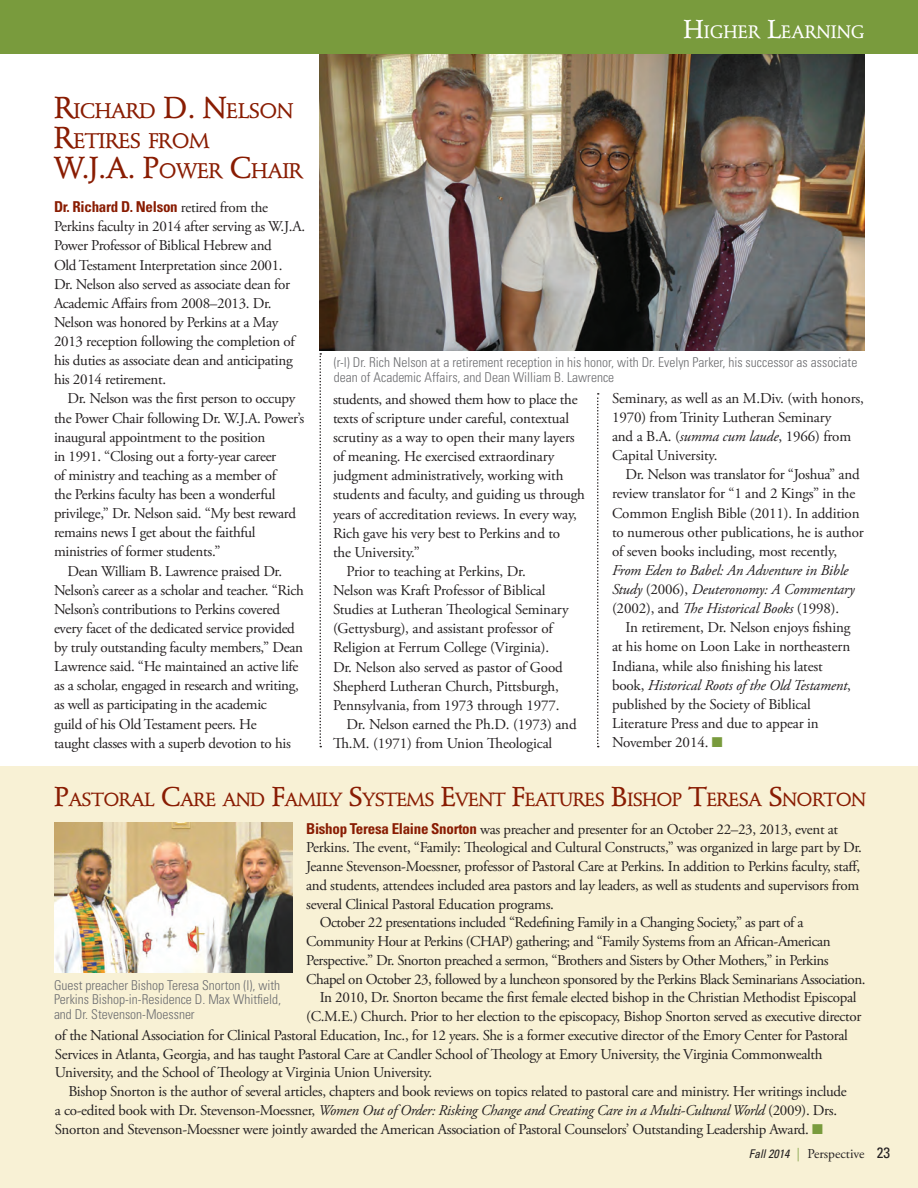
<style>
.page{position:relative;width:918px;height:1188px;background:#fff}
.page>*{position:absolute;margin:0;border:0;box-sizing:border-box;transform-origin:0 0}
.t1{font:500 30px "Stempel Schneidler";color:#891c02}
.t2{font:500 21px/30px "Stempel Schneidler";letter-spacing:-.03em;color:#891c02}
.t3{font:500 18.9px "Stempel Schneidler";letter-spacing:-.035em;color:#891c02}
.t4{font:500 17.85px "Stempel Schneidler";color:#fff}
.t5{font:15px/19.2px "Adobe Garamond Pro";letter-spacing:-.02em;color:#231f20}
.t6{font:italic 15px/19.2px "Adobe Garamond Pro";letter-spacing:-.02em;color:#231f20}
.t7{font:700 condensed 15px "Univers LT Std";letter-spacing:-.02em;color:#891c02}
.t8{font:300 condensed 13.5px/14.2px "Univers LT Std";color:#6c6d70;text-align:justify}
.t9{font:13.5px "Adobe Garamond Pro";color:#231f20}
.s1{font-size:30px}
.s2{font-size:21px}
.s3{font-family:"Adobe Garamond Pro";font-weight:400;font-stretch:normal;color:#231f20}
.s4{font-size:25.5px}
.s5{font-style:italic}
.s6{font-style:normal}
.s7{color:#799b3d}
.s8{font-size:27px}
.s9{font-family:"Univers LT Std";font-weight:700;font-stretch:condensed;color:#891c02}
.s10{font-family:"Univers LT Std";font-style:italic;font-stretch:condensed;font-size:12px}
.s11{font-family:"Univers LT Std";font-weight:300;font-stretch:condensed;color:#799b3d}
.s12{font-family:"Univers LT Std";font-stretch:condensed;font-size:15px}
</style>
<div class="page">
<div style="left:0;top:767px;width:918px;height:421px;background:#f8f1d5"></div>
<div style="left:0;top:0;width:918px;height:54px;background:#799b3d"></div>
<img style="left:320px;top:54px;width:545px;height:297px">
<img style="left:54px;top:823px;width:239px;height:150px">
<svg style="left:597px;top:393px;width:2px;height:354px"></svg>
<svg style="left:320px;top:353px;width:1px;height:394px"></svg>
<h2 class="t2" style="left:54px;top:96px;width:241px"><span class="s1">R</span>ICHARD <span class="s1">D. N</span>ELSON<br><span class="s1">R</span>ETIRES FROM</h2>
<h1 class="t1" style="left:54px;top:149px;width:250px">W.J.A. P<span class="s2">OWER</span> C<span class="s2">HAIR</span></h1>
<p class="t7" style="left:54px;top:198px;width:216px">Dr. Richard D. Nelson <span class="s3">retired from the</span></p>
<p class="t5" style="left:54px;top:217px;width:253px">Perkins faculty in 2014 after serving as W.J.A.<br>Power Professor of Biblical Hebrew and<br>Old Testament Interpretation since 2001.<br>Dr. Nelson also served as associate dean for Academic Affairs from 2008–2013. Dr.<br>Nelson was honored by Perkins at a May 2013 reception following the completion of his duties as associate dean and anticipating his 2014 retirement.</p>
<p class="t5" style="left:54px;top:390px;width:252px;text-indent:14px">Dr. Nelson was the first person to occupy the Power Chair following Dr. W.J.A. Power’s inaugural appointment to the position<br>in 1991. “Closing out a forty-year career<br>of ministry and teaching as a member of<br>the Perkins faculty has been a wonderful privilege,” Dr. Nelson said. “My best reward remains news I get about the faithful ministries of former students.”</p>
<p class="t5" style="left:54px;top:562px;width:251px;text-indent:14px">Dean William B. Lawrence praised Dr.<br>Nelson’s career as a scholar and teacher. “Rich Nelson’s contributions to Perkins covered every facet of the dedicated service provided by truly outstanding faculty members,” Dean Lawrence said. “He maintained an active life as a scholar, engaged in research and writing, as well as participating in the academic<br>guild of his Old Testament peers. He<br>taught classes with a superb devotion to his</p>
<p class="t4" style="left:683px;top:21px;width:183px"><span class="s4">H</span>IGHER <span class="s4">L</span>EARNING</p>
<p class="t8" style="left:334px;top:355px;width:525px;line-height:15px">(r-l) Dr. Rich Nelson at a retirement reception in his honor, with Dr. Evelyn Parker, his successor as associate dean of Academic Affairs, and Dean William B. Lawrence</p>
<p class="t5" style="left:333px;top:390px;width:246px">students, and showed them how to place the</p>
<p class="t5" style="left:333px;top:409px;width:238px">texts of scripture under careful, contextual</p>
<p class="t5" style="left:333px;top:428px;width:243px">scrutiny as a way to open their many layers</p>
<p class="t5" style="left:333px;top:447px;width:223px">of meaning. He exercised extraordinary</p>
<p class="t5" style="left:333px;top:467px;width:232px">judgment administratively, working with</p>
<p class="t5" style="left:333px;top:486px;width:253px">students and faculty, and guiding us through</p>
<p class="t5" style="left:333px;top:505px;width:245px">years of accreditation reviews. In every way,</p>
<p class="t5" style="left:333px;top:524px;width:229px">Rich gave his very best to Perkins and to</p>
<p class="t5" style="left:333px;top:543px;width:88px">the University.”</p>
<p class="t5" style="left:346px;top:562px;width:181px">Prior to teaching at Perkins, Dr.</p>
<p class="t5" style="left:333px;top:581px;width:214px">Nelson was Kraft Professor of Biblical</p>
<p class="t5" style="left:333px;top:600px;width:237px">Studies at Lutheran Theological Seminary</p>
<p class="t5" style="left:333px;top:620px;width:221px">(Gettysburg), and assistant professor of</p>
<p class="t5" style="left:333px;top:639px;width:218px">Religion at Ferrum College (Virginia).</p>
<p class="t5" style="left:333px;top:658px;width:231px">Dr. Nelson also served as pastor of Good</p>
<p class="t5" style="left:333px;top:677px;width:227px">Shepherd Lutheran Church, Pittsburgh,</p>
<p class="t5" style="left:333px;top:696px;width:228px">Pennsylvania, from 1973 through 1977.</p>
<p class="t5" style="left:346px;top:715px;width:232px">Dr. Nelson earned the Ph.D. (1973) and</p>
<p class="t5" style="left:333px;top:734px;width:221px">Th.M. (1971) from Union Theological</p>
<p class="t5" style="left:612px;top:389px;width:254px">Seminary, as well as an M.Div. (with honors, 1970) from Trinity Lutheran Seminary<br>and a B.A. (<span class="s5">summa cum laude</span>, 1966) from Capital University.</p>
<p class="t5" style="left:612px;top:466px;width:253px;text-indent:14px">Dr. Nelson was translator for “Joshua” and review translator for “1 and 2 Kings” in the Common English Bible (2011). In addition to numerous other publications, he is author of seven books including, most recently,</p>
<p class="t6" style="left:612px;top:561px;width:244px">From Eden to Babel: An Adventure in Bible<br>Study <span class="s6">(2006),</span> Deuteronomy: A Commentary <span class="s6">(2002), and</span> The Historical Books <span class="s6">(1998).</span></p>
<p class="t5" style="left:612px;top:618px;width:241px;text-indent:14px">In retirement, Dr. Nelson enjoys fishing at his home on Loon Lake in northeastern Indiana, while also finishing his latest book, <span class="s5">Historical Roots of the Old Testament</span>, published by the Society of Biblical Literature Press and due to appear in November 2014. <span class="s7">■</span></p>
<p class="t3" style="left:54px;top:788px;width:814px"><span class="s8">P</span>ASTORAL <span class="s8">C</span>ARE AND <span class="s8">F</span>AMILY <span class="s8">S</span>YSTEMS <span class="s8">E</span>VENT <span class="s8">F</span>EATURES <span class="s8">B</span>ISHOP <span class="s8">T</span>ERESA <span class="s8">S</span>NORTON</p>
<p class="t5" style="left:306px;top:820px;width:533px"><span class="s9">Bishop Teresa Elaine Snorton</span> was preacher and presenter for an October 22–23, 2013, event at</p>
<p class="t5" style="left:306px;top:839px;width:557px">Perkins. The event, “Family: Theological and Cultural Constructs,” was organized in large part by Dr.</p>
<p class="t5" style="left:306px;top:857px;width:556px">Jeanne Stevenson-Moessner, professor of Pastoral Care at Perkins. In addition to Perkins faculty, staff,</p>
<p class="t5" style="left:306px;top:876px;width:555px">and students, attendees included area pastors and lay leaders, as well as students and supervisors from</p>
<p class="t5" style="left:306px;top:895px;width:249px">several Clinical Pastoral Education programs.</p>
<p class="t5" style="left:320px;top:914px;width:485px">October 22 presentations included “Redefining Family in a Changing Society,” as part of a</p>
<p class="t5" style="left:306px;top:932px;width:526px">Community Hour at Perkins (CHAP) gathering; and “Family Systems from an African-American</p>
<p class="t5" style="left:306px;top:951px;width:524px">Perspective.” Dr. Snorton preached a sermon, “Brothers and Sisters by Other Mothers,” in Perkins</p>
<p class="t5" style="left:306px;top:970px;width:561px">Chapel on October 23, followed by a luncheon sponsored by the Perkins Black Seminarians Association.</p>
<p class="t5" style="left:320px;top:989px;width:538px">In 2010, Dr. Snorton became the first female elected bishop in the Christian Methodist Episcopal</p>
<p class="t5" style="left:306px;top:1007px;width:557px">(C.M.E.) Church. Prior to her election to the episcopacy, Bishop Snorton served as executive director</p>
<p class="t5" style="left:55px;top:1026px;width:795px">of the National Association for Clinical Pastoral Education, Inc., for 12 years. She is a former executive director of the Emory Center for Pastoral</p>
<p class="t5" style="left:55px;top:1045px;width:769px">Services in Atlanta, Georgia, and has taught Pastoral Care at Candler School of Theology at Emory University, the Virginia Commonwealth</p>
<p class="t5" style="left:55px;top:1064px;width:379px">University, and the School of Theology at Virginia Union University.</p>
<p class="t5" style="left:68px;top:1082px;width:780px">Bishop Snorton is the author of several articles, chapters and book reviews on topics related to pastoral care and ministry. Her writings include</p>
<p class="t6" style="left:55px;top:1101px;width:784px"><span class="s6">a co-edited book with Dr. Stevenson-Moessner,</span> Women Out of Order: Risking Change and Creating Care in a Multi-Cultural World <span class="s6">(2009). Drs.</span></p>
<p class="t5" style="left:55px;top:1120px;width:770px">Snorton and Stevenson-Moessner were jointly awarded the American Association of Pastoral Counselors’ Outstanding Leadership Award. <span class="s7">■</span></p>
<p class="t8" style="left:54px;top:978px;width:229px">Guest preacher Bishop Teresa Snorton (l), with Perkins Bishop-in-Residence D. Max Whitfield, and Dr. Stevenson-Moessner</p>
<p class="t9" style="left:749px;top:1146px;width:143px"><span class="s10">Fall 2014</span> <span class="s11">|</span> Perspective <span class="s12">23</span></p>
</div>
